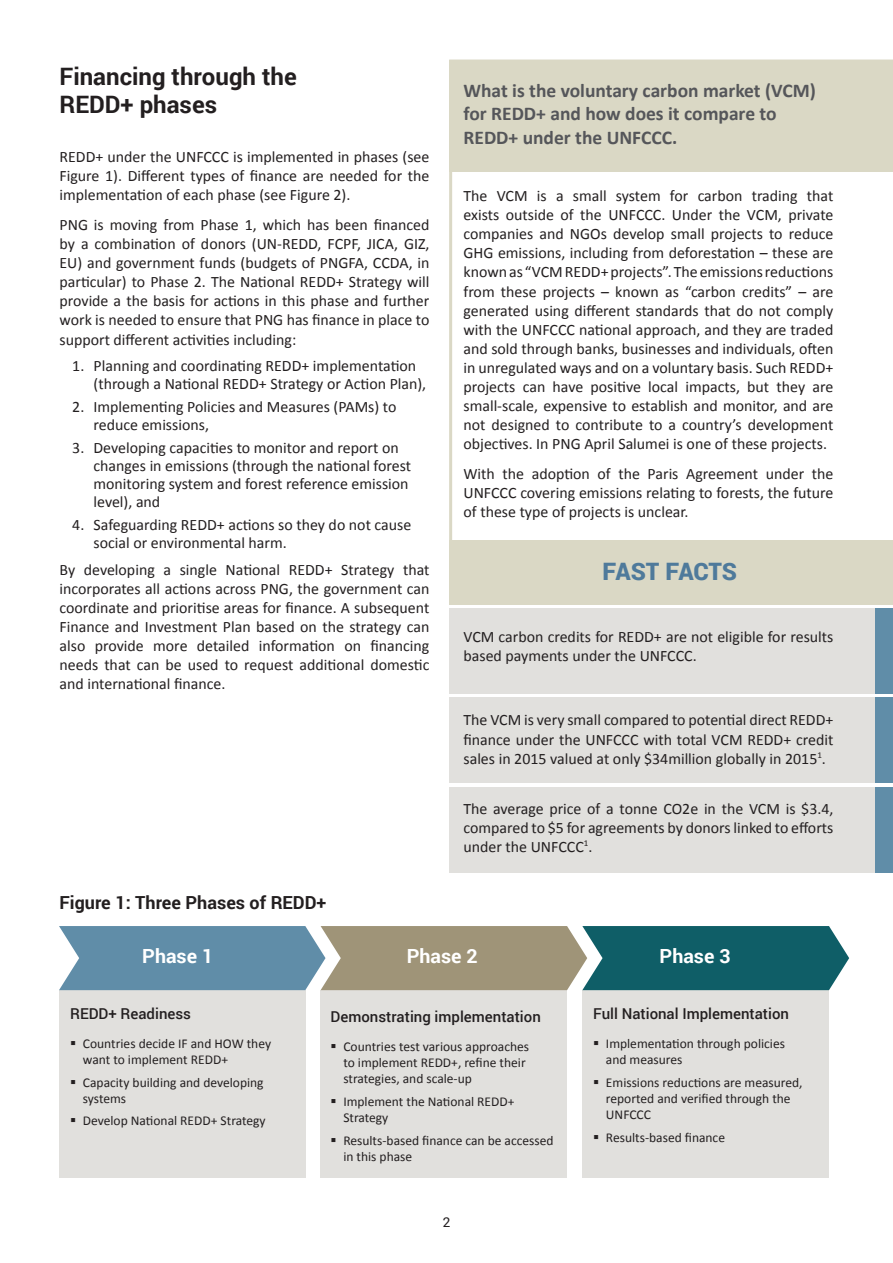
<style>
.page{position:relative;width:893px;height:1263px;background:#fff}
.page>*{position:absolute;margin:0;border:0;box-sizing:border-box;transform-origin:0 0}
.t1{font:700 24px/28.8px "Roboto";color:#231f20}
.t2{font:900 24px "Roboto";letter-spacing:-.01em;color:#4f7a9b}
.t3{font:700 19.5px/23.4px "Calibri";color:#55565a}
.t4{font:700 19.5px "Roboto";color:#fff}
.t5{font:700 18px "Roboto";color:#231f20}
.t6{font:15.9px/19px "Calibri";color:#231f20;text-align:justify}
.t7{font:500 15px "Roboto";color:#231f20}
.t8{font:13.5px/16.2px "Calibri";color:#231f20}
.t9{font:13.5px "Roboto";color:#231f20}
</style>
<div class="page">
<svg style="left:449px;top:60px;width:444px;height:480px"></svg>
<div style="left:59px;top:990px;width:247px;height:188px;background:#e1e0dd"></div>
<div style="left:321px;top:990px;width:246px;height:188px;background:#e1e0dd"></div>
<div style="left:582px;top:990px;width:247px;height:188px;background:#e1e0dd"></div>
<svg style="left:59px;top:926px;width:790px;height:64px;background:#64878a"></svg>
<div style="left:449px;top:60px;width:443px;height:111px;background:#dad8c5"></div>
<div style="left:449px;top:540px;width:444px;height:64px;background:#dad8c5"></div>
<div style="left:449px;top:609px;width:427px;height:85px;background:#e1e0dd"></div>
<div style="left:876px;top:609px;width:17px;height:85px;background:#608da8"></div>
<div style="left:449px;top:698px;width:427px;height:85px;background:#e1e0dd"></div>
<div style="left:876px;top:698px;width:17px;height:85px;background:#608da8"></div>
<div style="left:449px;top:787px;width:427px;height:85px;background:#e1e0dd"></div>
<div style="left:876px;top:787px;width:17px;height:85px;background:#608da8"></div>
<h1 class="t1" style="left:60px;top:61px;width:239px">Financing through the<br>REDD+ phases</h1>
<p class="t6" style="left:60px;top:147px;width:371px">REDD+ under the UNFCCC is implemented in phases (see Figure 1). Different types of finance are needed for the implementation of each phase (see Figure 2).</p>
<p class="t6" style="left:60px;top:215px;width:371px">PNG is moving from Phase 1, which has been financed by a combination of donors (UN-REDD, FCPF, JICA, GIZ, EU) and government funds (budgets of PNGFA, CCDA, in particular) to Phase 2. The National REDD+ Strategy will provide a the basis for actions in this phase and further work is needed to ensure that PNG has finance in place to support different activities including:</p>
<p class="t6" style="left:94px;top:356px;width:334px;line-height:18px;text-indent:-21px">1. Planning and coordinating REDD+ implementation (through a National REDD+ Strategy or Action Plan),</p>
<p class="t6" style="left:94px;top:397px;width:304px;line-height:18px;text-indent:-21px">2. Implementing Policies and Measures (PAMs) to reduce emissions,</p>
<p class="t6" style="left:94px;top:439px;width:319px;line-height:18px;text-align:left;text-indent:-21px">3. Developing capacities to monitor and report on changes in emissions (through the national forest monitoring system and forest reference emission level), and</p>
<p class="t6" style="left:94px;top:516px;width:319px;line-height:18px;text-indent:-21px">4. Safeguarding REDD+ actions so they do not cause social or environmental harm.</p>
<p class="t6" style="left:60px;top:560px;width:371px">By developing a single National REDD+ Strategy that incorporates all actions across PNG, the government can coordinate and prioritise areas for finance. A subsequent Finance and Investment Plan based on the strategy can also provide more detailed information on financing needs that can be used to request additional domestic and international finance.</p>
<p class="t5" style="left:60px;top:889px;width:268px">Figure 1: Three Phases of REDD+</p>
<p class="t3" style="left:463px;top:79px;width:354px">What is the voluntary carbon market (VCM) for REDD+ and how does it compare to<br>REDD+ under the UNFCCC.</p>
<p class="t6" style="left:463px;top:186px;width:371px">The VCM is a small system for carbon trading that exists outside of the UNFCCC. Under the VCM, private companies and NGOs develop small projects to reduce GHG emissions, including from deforestation – these are known as “VCM REDD+ projects”. The emissions reductions from these projects – known as “carbon credits” – are generated using different standards that do not comply with the UNFCCC national approach, and they are traded and sold through banks, businesses and individuals, often in unregulated ways and on a voluntary basis. Such REDD+ projects can have positive local impacts, but they are small-scale, expensive to establish and monitor, and are not designed to contribute to a country’s development objectives. In PNG April Salumei is one of these projects.</p>
<p class="t6" style="left:463px;top:464px;width:371px">With the adoption of the Paris Agreement under the UNFCCC covering emissions relating to forests, the future of these type of projects is unclear.</p>
<h1 class="t2" style="left:602px;top:555px;width:136px">FAST FACTS</h1>
<p class="t6" style="left:463px;top:627px;width:371px">VCM carbon credits for REDD+ are not eligible for results based payments under the UNFCCC.</p>
<p class="t6" style="left:463px;top:711px;width:371px">The VCM is very small compared to potential direct REDD+ finance under the UNFCCC with total VCM REDD+ credit sales in 2015 valued at only $34million globally in 2015<sup>1</sup>.</p>
<p class="t6" style="left:463px;top:799px;width:371px">The average price of a tonne CO2e in the VCM is $3.4, compared to $5 for agreements by donors linked to efforts under the UNFCCC<sup>1</sup>.</p>
<p class="t4" style="left:142px;top:942px;width:73px">Phase 1</p>
<p class="t4" style="left:407px;top:942px;width:73px">Phase 2</p>
<p class="t4" style="left:660px;top:942px;width:73px">Phase 3</p>
<p class="t7" style="left:70px;top:1003px;width:122px">REDD+ Readiness</p>
<p class="t8" style="left:83px;top:1035px;width:190px;text-indent:-13px">▪ Countries decide IF and HOW they want to implement REDD+</p>
<p class="t8" style="left:83px;top:1074px;width:182px;text-indent:-13px">▪ Capacity building and developing systems</p>
<p class="t8" style="left:70px;top:1113px;width:197px">▪ Develop National REDD+ Strategy</p>
<p class="t7" style="left:331px;top:1006px;width:212px">Demonstrating implementation</p>
<p class="t8" style="left:343px;top:1038px;width:187px;text-indent:-13px">▪ Countries test various approaches to implement REDD+, refine their strategies, and scale-up</p>
<p class="t8" style="left:343px;top:1093px;width:173px;text-indent:-13px">▪ Implement the National REDD+<br>Strategy</p>
<p class="t8" style="left:343px;top:1132px;width:212px;text-indent:-13px">▪ Results-based finance can be accessed in this phase</p>
<p class="t9" style="left:443px;top:1213px;width:9px">2</p>
<p class="t7" style="left:593px;top:1003px;width:197px">Full National Implementation</p>
<p class="t8" style="left:606px;top:1035px;width:181px;text-indent:-13px">▪ Implementation through policies and measures</p>
<p class="t8" style="left:606px;top:1074px;width:198px;text-indent:-13px">▪ Emissions reductions are measured, reported and verified through the<br>UNFCCC</p>
<p class="t8" style="left:593px;top:1129px;width:133px">▪ Results-based finance</p>
</div>
